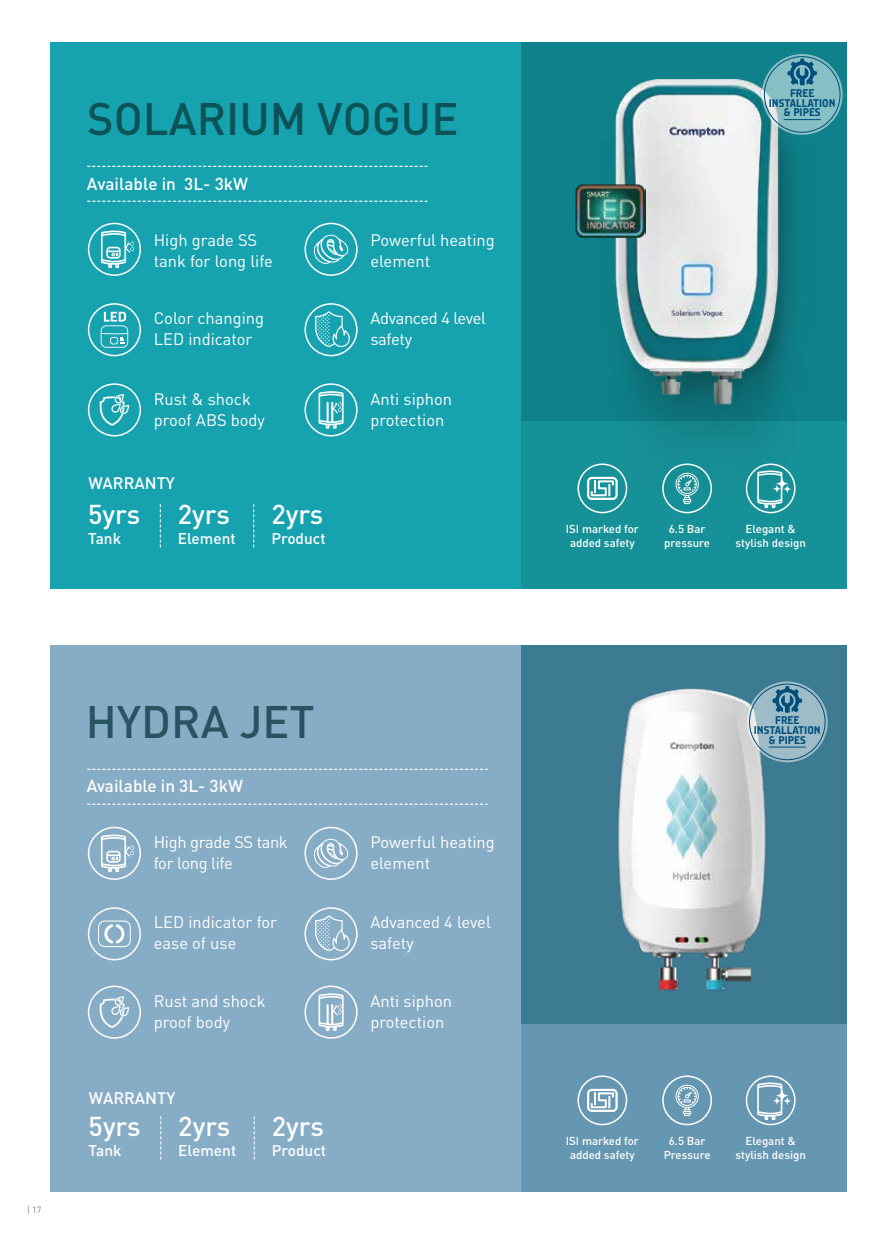
<style>
.page{position:relative;width:891px;height:1242px;background:#fff}
.page>*{position:absolute;margin:0;border:0;box-sizing:border-box;transform-origin:0 0}
.t1{font:500 45px "DIN Pro";color:#0b5356}
.t2{font:500 45px "DIN Pro";color:#285361}
.t3{font:500 27px "DIN Pro";color:#fff}
.t4{font:500 17.1px "DIN Pro";color:#fff}
.t5{font:16.5px/21px "DIN Pro";color:#fff}
.t6{font:16.5px/21px "DIN Pro";letter-spacing:-.02em;color:#fff}
.t7{font:500 16.5px "DIN Pro";color:#fff}
.t8{font:500 15.45px "DIN Pro";color:#fff}
.t9{font:500 11.4px/13.5px "DIN Pro";color:#fff;text-align:center}
.t10{font:11.4px/9.6px "Audimat 3000 Mi gras";color:#004e7b;text-align:center}
.t11{font:9px "DIN Pro";color:#808285}
</style>
<div class="page">
<div style="left:521px;top:42px;width:326px;height:379px;background:#0f818a"></div>
<div style="left:521px;top:421px;width:326px;height:167px;background:#169197"></div>
<div style="left:51px;top:42px;width:470px;height:546px;background:#17a2b0"></div>
<svg style="left:160px;top:504px;width:1px;height:44px"></svg>
<svg style="left:253px;top:504px;width:1px;height:44px"></svg>
<svg style="left:88px;top:166px;width:339px;height:1px"></svg>
<svg style="left:88px;top:201px;width:339px;height:1px"></svg>
<div style="left:88px;top:223px;width:53px;height:53px;border:2px solid #fff;border-radius:50%"></div>
<svg style="left:101px;top:230px;width:33px;height:39px"></svg>
<div style="left:304px;top:303px;width:54px;height:53px;border:2px solid #fff;border-radius:50%"></div>
<svg style="left:315px;top:311px;width:36px;height:36px"></svg>
<div style="left:304px;top:223px;width:54px;height:53px;border:2px solid #fff;border-radius:50%"></div>
<svg style="left:313px;top:235px;width:36px;height:29px"></svg>
<div style="left:304px;top:383px;width:54px;height:54px;border:2px solid #fff;border-radius:50%"></div>
<svg style="left:318px;top:391px;width:26px;height:38px"></svg>
<hr style="left:327px;top:402px;width:2px;height:20px;background:#fff">
<hr style="left:331px;top:402px;width:2px;height:20px;background:#fff">
<div style="left:88px;top:383px;width:53px;height:54px;border:2px solid #fff;border-radius:50%"></div>
<svg style="left:99px;top:394px;width:30px;height:32px"></svg>
<div style="left:88px;top:303px;width:53px;height:53px;border:2px solid #fff;border-radius:50%"></div>
<svg style="left:101px;top:312px;width:27px;height:36px"></svg>
<div style="left:662px;top:464px;width:50px;height:49px;border:2px solid #fff;border-radius:50%"></div>
<svg style="left:683px;top:499px;width:9px;height:5px"></svg>
<div style="left:577px;top:464px;width:50px;height:49px;border:2px solid #fff;border-radius:50%"></div>
<svg style="left:587px;top:477px;width:29px;height:23px"></svg>
<div style="left:746px;top:464px;width:50px;height:49px;border:2px solid #fff;border-radius:50%"></div>
<svg style="left:756px;top:499px;width:35px;height:10px"></svg>
<img style="left:599px;top:80px;width:211px;height:419px">
<img style="left:575px;top:184px;width:71px;height:53px">
<svg style="left:762px;top:54px;width:81px;height:81px;background:#83bbc1"></svg>
<div style="left:764px;top:56px;width:76px;height:77px;border:1px solid #004e7b;border-radius:50%"></div>
<svg style="left:788px;top:59px;width:29px;height:26px"></svg>
<hr style="left:784px;top:119px;width:37px;height:1px;background:#004e7b">
<div style="left:521px;top:645px;width:326px;height:379px;background:#3c7b91"></div>
<div style="left:521px;top:1024px;width:326px;height:167px;background:#6697b2"></div>
<div style="left:51px;top:645px;width:470px;height:546px;background:#87adc6"></div>
<img style="left:617px;top:681px;width:211px;height:310px">
<svg style="left:160px;top:1116px;width:1px;height:44px"></svg>
<svg style="left:254px;top:1116px;width:1px;height:44px"></svg>
<svg style="left:88px;top:769px;width:399px;height:1px"></svg>
<svg style="left:88px;top:804px;width:399px;height:1px"></svg>
<div style="left:88px;top:827px;width:53px;height:53px;border:2px solid #fff;border-radius:50%"></div>
<svg style="left:101px;top:834px;width:33px;height:39px"></svg>
<div style="left:304px;top:907px;width:54px;height:53px;border:2px solid #fff;border-radius:50%"></div>
<svg style="left:315px;top:915px;width:36px;height:36px"></svg>
<div style="left:304px;top:827px;width:54px;height:53px;border:2px solid #fff;border-radius:50%"></div>
<svg style="left:313px;top:839px;width:36px;height:29px"></svg>
<div style="left:304px;top:986px;width:54px;height:53px;border:2px solid #fff;border-radius:50%"></div>
<svg style="left:318px;top:992px;width:27px;height:39px"></svg>
<hr style="left:327px;top:1004px;width:2px;height:21px;background:#fff">
<hr style="left:331px;top:1004px;width:2px;height:21px;background:#fff">
<div style="left:88px;top:986px;width:53px;height:53px;border:2px solid #fff;border-radius:50%"></div>
<svg style="left:99px;top:996px;width:30px;height:32px"></svg>
<div style="left:88px;top:907px;width:53px;height:53px;border:2px solid #fff;border-radius:50%"></div>
<svg style="left:98px;top:921px;width:33px;height:26px"></svg>
<div style="left:662px;top:1075px;width:50px;height:50px;border:2px solid #fff;border-radius:50%"></div>
<svg style="left:676px;top:1085px;width:23px;height:31px"></svg>
<div style="left:577px;top:1075px;width:50px;height:50px;border:2px solid #fff;border-radius:50%"></div>
<svg style="left:587px;top:1089px;width:31px;height:23px"></svg>
<div style="left:746px;top:1075px;width:50px;height:50px;border:2px solid #fff;border-radius:50%"></div>
<svg style="left:756px;top:1082px;width:35px;height:39px"></svg>
<svg style="left:747px;top:682px;width:81px;height:80px;background:#9ab9c5"></svg>
<div style="left:749px;top:684px;width:76px;height:76px;border:1px solid #004e7b;border-radius:50%"></div>
<svg style="left:773px;top:686px;width:29px;height:27px"></svg>
<hr style="left:769px;top:747px;width:37px;height:1px;background:#004e7b">
<h1 class="t1" style="left:87px;top:82px;width:373px">SOLARIUM VOGUE</h1>
<p class="t4" style="left:87px;top:169px;width:163px">Available in 3L- 3kW</p>
<p class="t5" style="left:154px;top:229px;width:121px">High grade SS tank for long life</p>
<p class="t5" style="left:154px;top:307px;width:112px">Color changing<br>LED indicator</p>
<p class="t5" style="left:154px;top:387px;width:113px">Rust &amp; shock proof ABS body</p>
<p class="t7" style="left:88px;top:470px;width:88px">WARRANTY</p>
<h2 class="t3" style="left:88px;top:493px;width:54px">5yrs</h2>
<h2 class="t3" style="left:178px;top:493px;width:54px">2yrs</h2>
<p class="t8" style="left:88px;top:526px;width:35px">Tank</p>
<p class="t8" style="left:178px;top:526px;width:59px">Element</p>
<h2 class="t3" style="left:271px;top:493px;width:54px">2yrs</h2>
<p class="t8" style="left:271px;top:526px;width:56px">Product</p>
<p class="t5" style="left:370px;top:229px;width:126px">Powerful heating element</p>
<p class="t6" style="left:370px;top:307px;width:117px">Advanced 4 level safety</p>
<p class="t5" style="left:370px;top:387px;width:83px">Anti siphon protection</p>
<p class="t11" style="left:27px;top:1203px;width:16px">| 17</p>
<h1 class="t2" style="left:86px;top:685px;width:231px">HYDRA JET</h1>
<p class="t4" style="left:87px;top:772px;width:158px">Available in 3L- 3kW</p>
<p class="t6" style="left:154px;top:831px;width:136px">High grade SS tank for long life</p>
<p class="t5" style="left:154px;top:911px;width:125px">LED indicator for ease of use</p>
<p class="t5" style="left:154px;top:990px;width:113px">Rust and shock proof body</p>
<p class="t7" style="left:89px;top:1085px;width:88px">WARRANTY</p>
<h2 class="t3" style="left:89px;top:1105px;width:54px">5yrs</h2>
<h2 class="t3" style="left:178px;top:1105px;width:54px">2yrs</h2>
<p class="t8" style="left:89px;top:1138px;width:35px">Tank</p>
<p class="t8" style="left:178px;top:1138px;width:59px">Element</p>
<h2 class="t3" style="left:272px;top:1105px;width:54px">2yrs</h2>
<p class="t8" style="left:272px;top:1138px;width:56px">Product</p>
<p class="t5" style="left:370px;top:831px;width:126px">Powerful heating element</p>
<p class="t5" style="left:370px;top:911px;width:122px">Advanced 4 level safety</p>
<p class="t5" style="left:370px;top:990px;width:83px">Anti siphon protection</p>
<p class="t10" style="left:769px;top:88px;width:68px">FREE<br>INSTALLATION &amp; PIPES</p>
<p class="t9" style="left:566px;top:521px;width:75px">ISI marked for added safety</p>
<p class="t9" style="left:735px;top:521px;width:72px">Elegant &amp; stylish design</p>
<p class="t9" style="left:664px;top:521px;width:47px">6.5 Bar pressure</p>
<p class="t10" style="left:754px;top:716px;width:68px">FREE<br>INSTALLATION &amp; PIPES</p>
<p class="t9" style="left:566px;top:1133px;width:75px">ISI marked for added safety</p>
<p class="t9" style="left:736px;top:1133px;width:72px">Elegant &amp; stylish design</p>
<p class="t9" style="left:664px;top:1133px;width:48px">6.5 Bar<br>Pressure</p>
</div>
